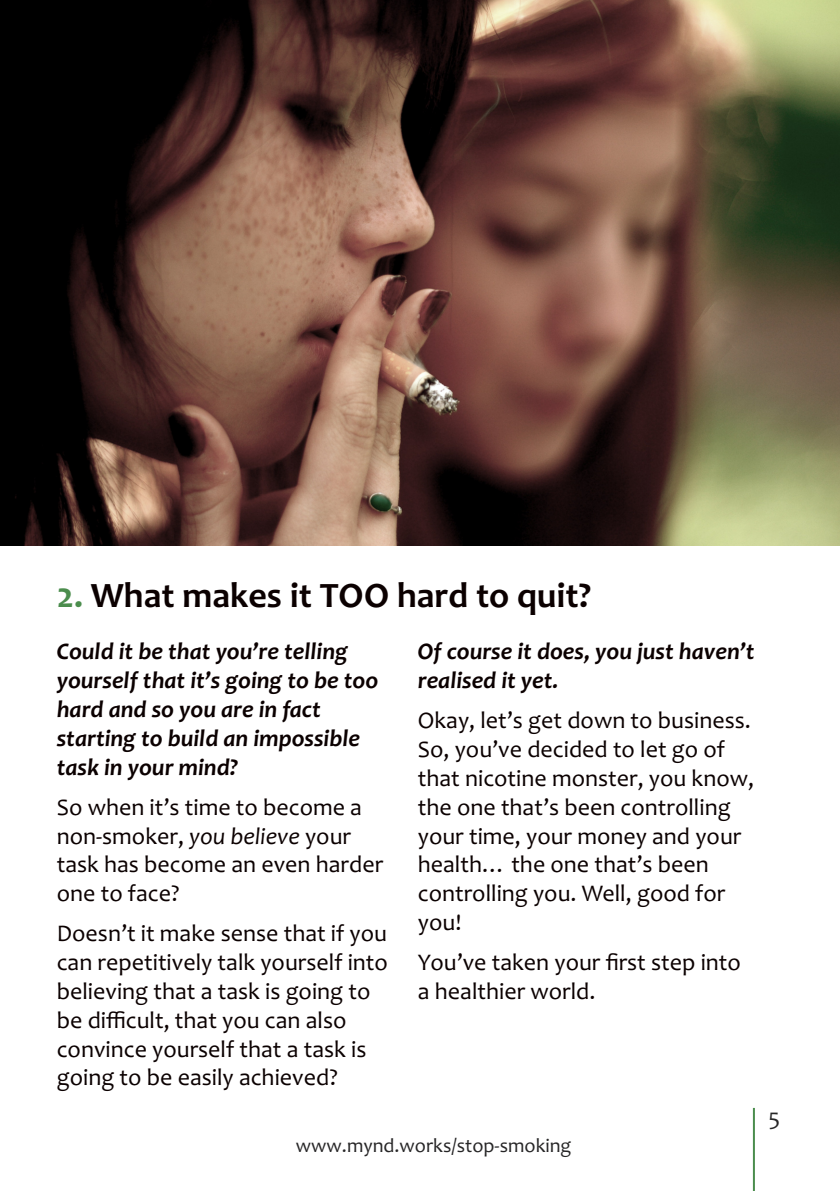
<style>
.page{position:relative;width:840px;height:1191px;background:#fff}
.page>*{position:absolute;margin:0;border:0;box-sizing:border-box;transform-origin:0 0}
.t1{font:700 36px "Candara";color:#0b0000}
.t2{font:24px/28.8px "Candara";color:#0b0000}
.t3{font:italic 700 24px/28.8px "Candara";color:#0b0000}
.t4{font:24px "Candara";color:#272627}
.t5{font:20px "Candara";color:#272627}
.s1{color:#4b8d4d}
.s2{font-style:italic}
</style>
<div class="page">
<hr style="left:752px;top:1108px;width:2px;height:83px;background:#4b8d4d">
<img style="left:0;top:0;width:839px;height:545px">
<h1 class="t1" style="left:57px;top:574px;width:535px"><span class="s1">2.</span> What makes it Too hard to quit?</h1>
<p class="t3" style="left:57px;top:636px;width:323px">Could it be that you’re telling yourself that it’s going to be too hard and so you are in fact starting to build an impossible task in your mind?</p>
<p class="t2" style="left:57px;top:792px;width:328px">So when it’s time to become a non-smoker, <span class="s2">you believe</span> your task has become an even harder one to face?</p>
<p class="t2" style="left:57px;top:918px;width:332px">Doesn’t it make sense that if you can repetitively talk yourself into believing that a task is going to be difficult, that you can also convince yourself that a task is going to be easily achieved?</p>
<p class="t3" style="left:417px;top:636px;width:338px">Of course it does, you just haven’t realised it yet.</p>
<p class="t2" style="left:417px;top:705px;width:338px">Okay, let’s get down to business.<br>So, you’ve decided to let go of that nicotine monster, you know, the one that’s been controlling your time, your money and your health… the one that’s been controlling you. Well, good for you!</p>
<p class="t2" style="left:417px;top:947px;width:324px">You’ve taken your first step into a healthier world.</p>
<p class="t5" style="left:296px;top:1133px;width:277px">www.mynd.works/stop-smoking</p>
<p class="t4" style="left:767px;top:1103px;width:13px">5</p>
</div>
